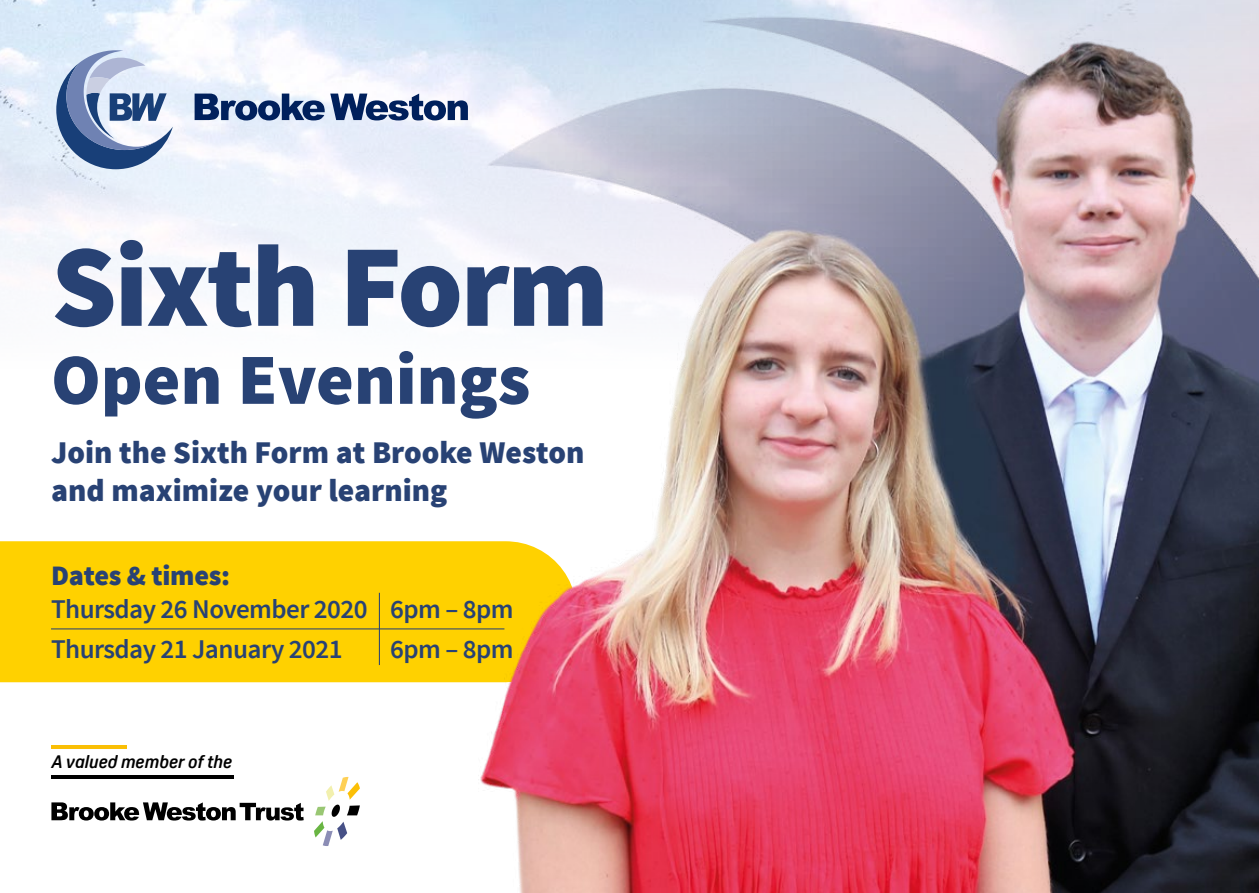
<style>
.page{position:relative;width:1259px;height:893px;background:#fff}
.page>*{position:absolute;margin:0;border:0;box-sizing:border-box;transform-origin:0 0}
.t1{font:900 117px "Source Sans Pro";letter-spacing:-.02em;color:#284274}
.t2{font:900 72px "Source Sans Pro";color:#284274}
.t3{font:900 31.5px/37.8px "Source Sans Pro";color:#284274}
.t4{font:900 28.2px "Source Sans Pro";letter-spacing:-.01em;color:#284274}
.t5{font:600 27px/40.8px "Source Sans Pro";letter-spacing:-.02em;color:#284274}
.t6{font:italic 700 17.7px "Oscine W04";color:#000}
</style>
<div class="page">
<img style="left:0;top:0;width:357px;height:292px">
<div style="left:0;top:541px;width:506px;height:141px;background:#ffd100"></div>
<svg style="left:195px;top:94px;width:162px;height:26px;background:#6379a0"></svg>
<svg style="left:56px;top:50px;width:117px;height:119px;background:#9aacca"></svg>
<svg style="left:314px;top:777px;width:43px;height:69px"></svg>
<svg style="left:51px;top:802px;width:253px;height:18px"></svg>
<hr style="left:52px;top:745px;width:75px;height:3px;background:#fabf05">
<hr style="left:52px;top:776px;width:182px;height:3px;background:#000">
<hr style="left:51px;top:628px;width:453px;height:1px;background:#284274">
<img style="left:357px;top:0;width:902px;height:893px">
<h1 class="t1" style="left:51px;top:211px;width:559px">Sixth Form</h1>
<h2 class="t2" style="left:51px;top:333px;width:481px">Open Evenings</h2>
<p class="t3" style="left:51px;top:435px;width:535px">Join the Sixth Form at Brooke Weston and maximize your learning</p>
<p class="t4" style="left:51px;top:557px;width:181px">Dates &amp; times:</p>
<p class="t5" style="left:51px;top:589px;width:464px">Thursday 26 November 2020 6pm – 8pm<br>Thursday 21 January 2021</p>
<p class="t5" style="left:390px;top:630px;width:125px">6pm – 8pm</p>
<p class="t6" style="left:52px;top:752px;width:182px">A valued member of the</p>
</div>
